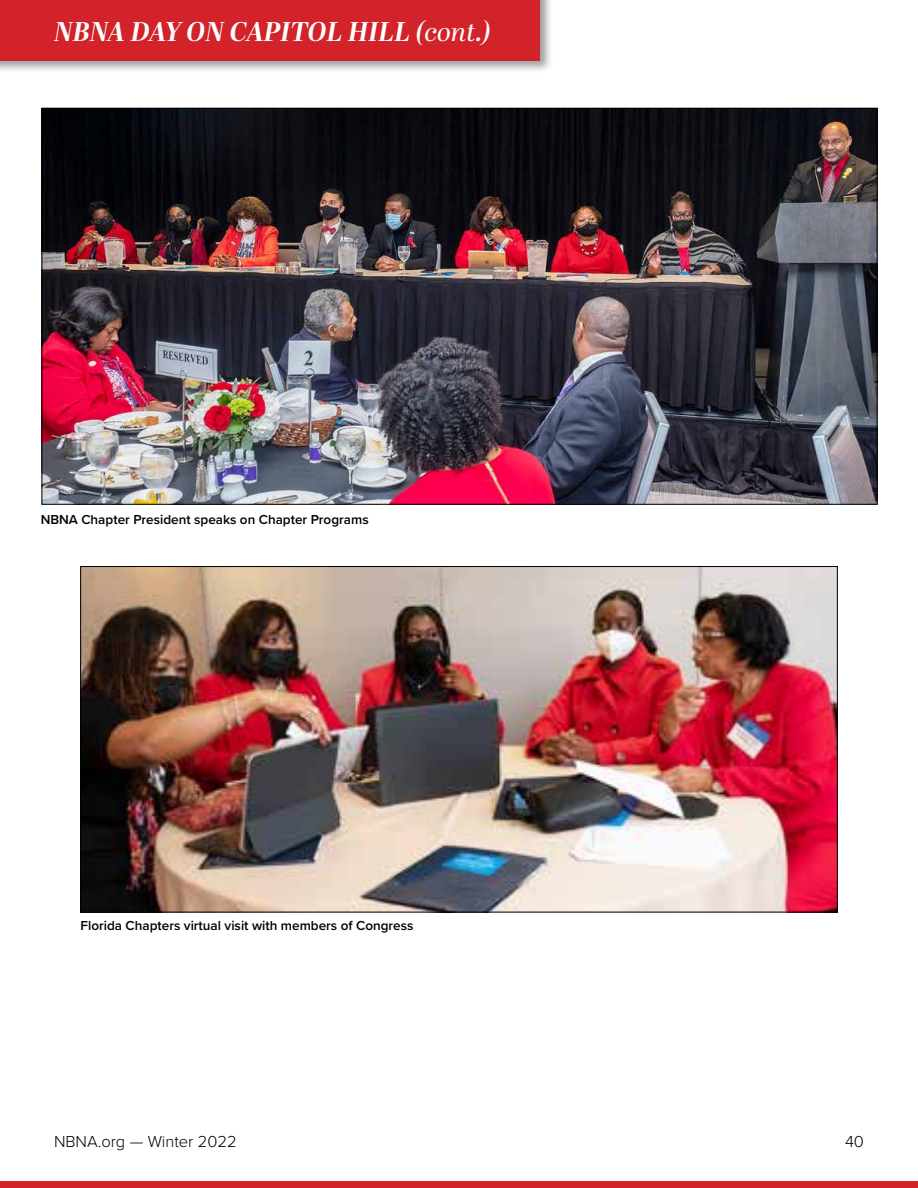
<style>
.page{position:relative;width:918px;height:1188px;background:#fff}
.page>*{position:absolute;margin:0;border:0;box-sizing:border-box;transform-origin:0 0}
.t1{font:italic 700 27px "Abril Display";letter-spacing:.01em;color:#fff}
.t2{font:300 16.5px "Proxima Nova";color:#000}
.t3{font:600 13.5px "Proxima Nova";color:#000}
.s1{font-weight:400}
</style>
<div class="page">
<div style="left:0;top:1181px;width:918px;height:7px;background:#d2232a"></div>
<div style="left:0;top:0;width:553px;height:74px;background:#000;opacity:.4"></div>
<div style="left:0;top:0;width:540px;height:61px;background:#d2232a"></div>
<img style="left:44px;top:110px;width:831px;height:392px">
<img style="left:82px;top:568px;width:754px;height:342px">
<h1 class="t1" style="left:54px;top:12px;width:439px">NBNA DAY ON CAPITOL HILL <span class="s1">(cont.)</span></h1>
<p class="t3" style="left:41px;top:509px;width:330px">NBNA Chapter President speaks on Chapter Programs</p>
<p class="t3" style="left:81px;top:916px;width:334px">Florida Chapters virtual visit with members of Congress</p>
<p class="t2" style="left:54px;top:1129px;width:184px">NBNA.org — Winter 2022</p>
<p class="t2" style="left:845px;top:1129px;width:20px">40</p>
</div>
